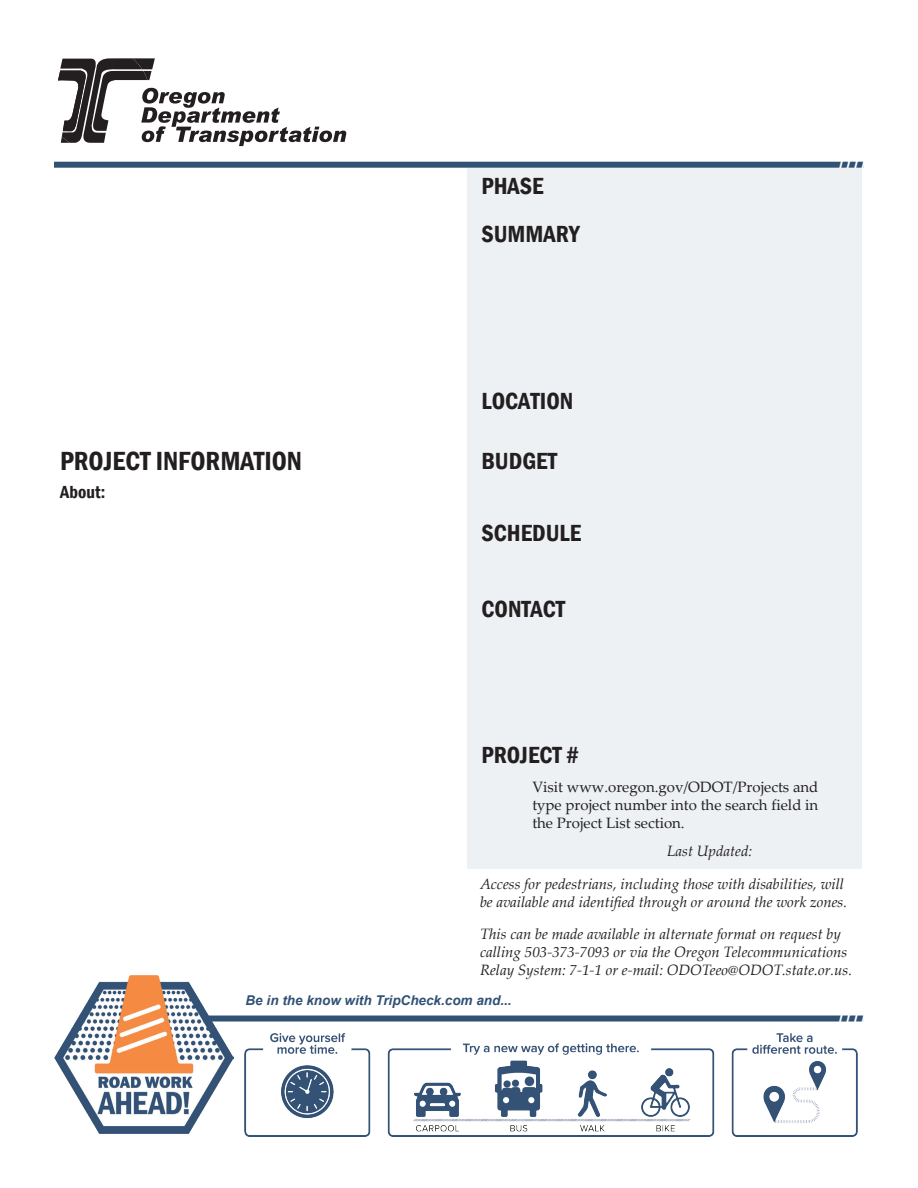
<style>
.page{position:relative;width:918px;height:1188px;background:#fff}
.page>*{position:absolute;margin:0;border:0;box-sizing:border-box;transform-origin:0 0}
.t1{font:600 condensed 27px "Franklin Gothic";color:#231f20}
.t2{font:600 condensed 24px/48px "Franklin Gothic";color:#231f20}
.t3{font:700 18px "Arial";color:#fff}
.t4{font:600 condensed 18px "Franklin Gothic";color:#231f20}
.t5{font:italic 15px/18px "Palatino Linotype";color:#231f20}
.t6{font:15px/18px "Palatino Linotype";color:#231f20;text-align:justify}
.t7{font:italic 700 13.5px "Arial";color:#315275}
</style>
<div class="page">
<img style="left:245px;top:1033px;width:613px;height:104px">
<img style="left:54px;top:976px;width:179px;height:158px">
<svg style="left:58px;top:58px;width:288px;height:88px"></svg>
<div style="left:54px;top:162px;width:810px;height:6px;background:#315275"></div>
<div style="left:205px;top:1016px;width:659px;height:6px;background:#315275"></div>
<div style="left:468px;top:168px;width:394px;height:700px;background:#eef1f4"></div>
<p class="t1" style="left:60px;top:442px;width:243px">PROJECT INFORMATION</p>
<p class="t4" style="left:60px;top:480px;width:47px">About:</p>
<p class="t2" style="left:482px;top:161px;width:100px">PHASE<br>SUMMARY</p>
<p class="t3" style="left:839px;top:149px;width:29px">////</p>
<p class="t2" style="left:482px;top:377px;width:93px">LOCATION</p>
<p class="t2" style="left:482px;top:437px;width:77px">BUDGET</p>
<p class="t2" style="left:482px;top:509px;width:101px">SCHEDULE</p>
<p class="t2" style="left:482px;top:585px;width:85px">CONTACT</p>
<p class="t2" style="left:482px;top:731px;width:99px">PROJECT #</p>
<p class="t6" style="left:532px;top:778px;width:288px">Visit www.oregon.gov/ODOT/Projects and type project number into the search field in the Project List section.</p>
<p class="t5" style="left:667px;top:841px;width:86px">Last Updated:</p>
<p class="t5" style="left:480px;top:874px;width:369px">Access for pedestrians, including those with disabilities, will be available and identified through or around the work zones.</p>
<p class="t5" style="left:480px;top:924px;width:374px">This can be made available in alternate format on request by calling 503-373-7093 or via the Oregon Telecommunications<br>Relay System: 7-1-1 or e-mail: ODOTeeo@ODOT.state.or.us.</p>
<p class="t7" style="left:246px;top:991px;width:268px">Be in the know with TripCheck.com and...</p>
<p class="t3" style="left:838px;top:1006px;width:29px">////</p>
</div>
